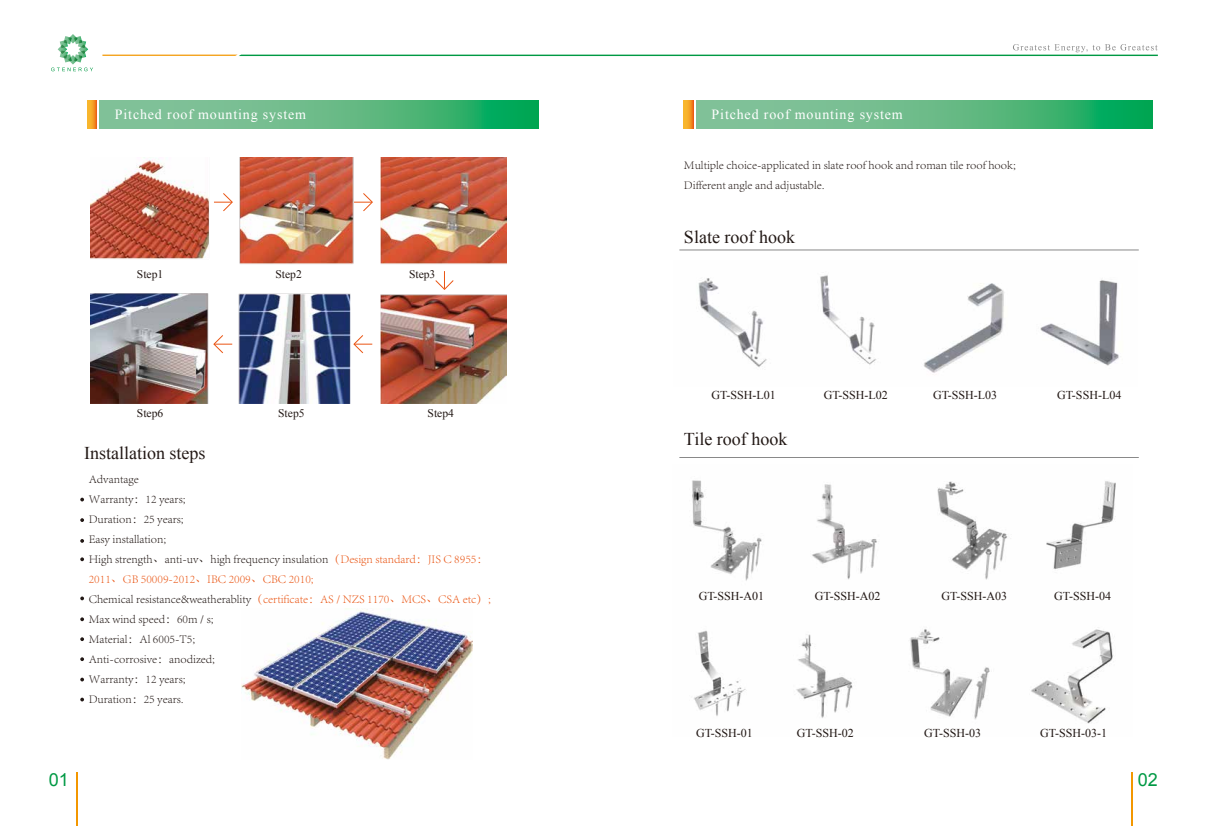
<style>
.page{position:relative;width:1209px;height:826px;background:#fff}
.page>*{position:absolute;margin:0;border:0;box-sizing:border-box;transform-origin:0 0}
.t1{font:18px "Times New Roman";color:#221815}
.t2{font:18px "Arial";color:#094}
.t3{font:14px "Times New Roman";letter-spacing:.06em;color:#fff}
.t4{font:300 12px/20px "Adobe Song Std";color:#221815}
.t5{font:12px "Times New Roman";color:#221815}
.t6{font:11.6px "Times New Roman";color:#221815}
.s1{color:#ea5514}
</style>
<div class="page">
<img style="left:241px;top:608px;width:231px;height:151px">
<img style="left:692px;top:480px;width:424px;height:244px">
<hr style="left:679px;top:457px;width:459px;height:1px;background:#898989">
<hr style="left:679px;top:250px;width:459px;height:1px;background:#898989">
<hr style="left:1131px;top:772px;width:1px;height:54px;background:#f39700">
<hr style="left:77px;top:772px;width:1px;height:54px;background:#f39700">
<svg style="left:87px;top:100px;width:9px;height:28px"></svg>
<svg style="left:99px;top:100px;width:439px;height:28px;background:#5ab881"></svg>
<svg style="left:684px;top:100px;width:9px;height:28px"></svg>
<svg style="left:696px;top:100px;width:456px;height:28px;background:#5ab881"></svg>
<svg style="left:51px;top:34px;width:42px;height:37px"></svg>
<svg style="left:102px;top:44px;width:1055px;height:12px"></svg>
<img style="left:90px;top:157px;width:416px;height:247px">
<svg style="left:80px;top:498px;width:4px;height:3px"></svg>
<svg style="left:80px;top:518px;width:4px;height:4px"></svg>
<svg style="left:80px;top:657px;width:4px;height:4px"></svg>
<svg style="left:80px;top:557px;width:4px;height:4px"></svg>
<svg style="left:80px;top:596px;width:4px;height:4px"></svg>
<svg style="left:80px;top:617px;width:4px;height:4px"></svg>
<svg style="left:80px;top:637px;width:4px;height:4px"></svg>
<svg style="left:80px;top:698px;width:4px;height:3px"></svg>
<svg style="left:80px;top:678px;width:4px;height:3px"></svg>
<svg style="left:80px;top:539px;width:4px;height:4px"></svg>
<img style="left:698px;top:275px;width:421px;height:98px">
<p class="t3" style="left:115px;top:105px;width:193px">Pitched roof mounting system</p>
<p class="t3" style="left:711px;top:105px;width:193px">Pitched roof mounting system</p>
<p class="t4" style="left:684px;top:155px;width:333px">Multiple choice-applicated in slate roof hook and roman tile roof hook;<br>Different angle and adjustable.</p>
<p class="t6" style="left:137px;top:267px;width:28px">Step1</p>
<p class="t6" style="left:275px;top:267px;width:28px">Step2</p>
<p class="t6" style="left:409px;top:267px;width:28px">Step3</p>
<p class="t6" style="left:137px;top:405px;width:28px">Step6</p>
<p class="t6" style="left:278px;top:405px;width:28px">Step5</p>
<p class="t6" style="left:427px;top:405px;width:28px">Step4</p>
<h1 class="t1" style="left:84px;top:441px;width:123px">Installation steps</h1>
<p class="t4" style="left:89px;top:469px;width:404px">Advantage<br>Warranty：12 years;<br>Duration：25 years;<br>Easy installation;<br>High strength、anti-uv、high frequency insulation<span class="s1">（Design standard：JIS C 8955：<br>2011、GB 50009-2012、IBC 2009、CBC 2010;<br></span>Chemical resistance&amp;weatherablity<span class="s1">（certificate：AS / NZS 1170、MCS、CSA etc）;<br></span>Max wind speed：60m / s;<br>Material：Al 6005-T5;<br>Anti-corrosive：anodized;<br>Warranty：12 years;<br>Duration：25 years.</p>
<h1 class="t1" style="left:684px;top:224px;width:112px">Slate roof hook</h1>
<p class="t5" style="left:711px;top:387px;width:66px">GT-SSH-L01</p>
<p class="t5" style="left:823px;top:387px;width:66px">GT-SSH-L02</p>
<p class="t5" style="left:933px;top:387px;width:66px">GT-SSH-L03</p>
<p class="t5" style="left:1057px;top:387px;width:66px">GT-SSH-L04</p>
<h1 class="t1" style="left:684px;top:427px;width:105px">Tile roof hook</h1>
<p class="t5" style="left:698px;top:588px;width:67px">GT-SSH-A01</p>
<p class="t5" style="left:814px;top:588px;width:67px">GT-SSH-A02</p>
<p class="t5" style="left:941px;top:588px;width:67px">GT-SSH-A03</p>
<p class="t5" style="left:1054px;top:588px;width:58px">GT-SSH-04</p>
<p class="t5" style="left:696px;top:725px;width:58px">GT-SSH-01</p>
<p class="t5" style="left:796px;top:725px;width:58px">GT-SSH-02</p>
<p class="t5" style="left:924px;top:725px;width:58px">GT-SSH-03</p>
<p class="t5" style="left:1040px;top:725px;width:68px">GT-SSH-03-1</p>
<h1 class="t2" style="left:49px;top:767px;width:22px">01</h1>
<h1 class="t2" style="left:1137px;top:767px;width:22px">02</h1>
</div>
